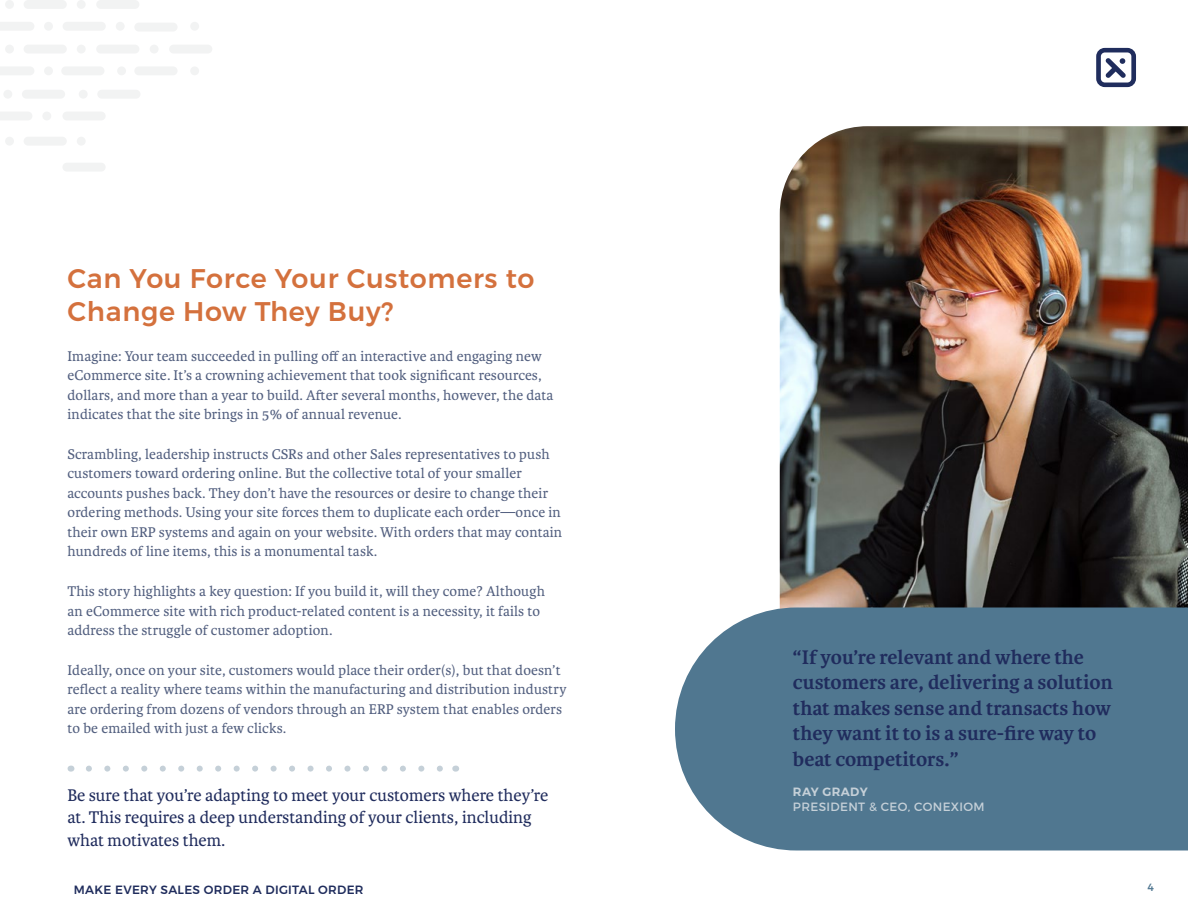
<style>
.page{position:relative;width:1188px;height:918px;background:#fff}
.page>*{position:absolute;margin:0;border:0;box-sizing:border-box;transform-origin:0 0}
.t1{font:500 27px/33px "Montserrat";letter-spacing:.025em;color:#d4713d}
.t2{font:700 21px/25.5px "Karmina";color:#202c5d}
.t3{font:18px/22.5px "Karmina";color:#202c5d}
.t4{font:15px/19.5px "Karmina";letter-spacing:.01em;color:#525f7f}
.t5{font:500 12px "Montserrat";letter-spacing:.025em;color:#202d5d}
.t6{font:12px "Montserrat";letter-spacing:.03em;color:#c5d0d8}
.t7{font:600 12px "Montserrat";letter-spacing:.03em;color:#c5d0d8}
.t8{font:500 10.5px "Montserrat";color:#527892}
</style>
<div class="page">
<svg style="left:1096px;top:48px;width:40px;height:39px"></svg>
<div style="left:190px;top:22px;width:9px;height:9px;background:#f2f3f3;border-radius:50%"></div>
<div style="left:134px;top:66px;width:44px;height:9px;background:#f2f3f3;border-radius:4px"></div>
<div style="left:190px;top:66px;width:9px;height:9px;background:#f2f3f3;border-radius:50%"></div>
<div style="left:61px;top:66px;width:43px;height:9px;background:#f2f3f3;border-radius:4px"></div>
<div style="left:117px;top:66px;width:9px;height:9px;background:#f2f3f3;border-radius:50%"></div>
<div style="left:134px;top:23px;width:44px;height:9px;background:#f2f3f3;border-radius:4px"></div>
<div style="left:169px;top:45px;width:43px;height:9px;background:#f2f3f3;border-radius:4px"></div>
<div style="left:150px;top:45px;width:9px;height:9px;background:#f2f3f3;border-radius:50%"></div>
<div style="left:96px;top:45px;width:43px;height:9px;background:#f2f3f3;border-radius:4px"></div>
<div style="left:96px;top:0;width:43px;height:9px;background:#f2f3f3;border-radius:4px"></div>
<div style="left:62px;top:112px;width:44px;height:8px;background:#f2f3f3;border-radius:4px"></div>
<div style="left:62px;top:163px;width:44px;height:9px;background:#f2f3f3;border-radius:4px"></div>
<div style="left:97px;top:90px;width:43px;height:9px;background:#f2f3f3;border-radius:4px"></div>
<div style="left:79px;top:90px;width:9px;height:9px;background:#f2f3f3;border-radius:50%"></div>
<div style="left:116px;top:22px;width:9px;height:9px;background:#f2f3f3;border-radius:50%"></div>
<div style="left:63px;top:22px;width:43px;height:9px;background:#f2f3f3;border-radius:4px"></div>
<div style="left:44px;top:22px;width:9px;height:9px;background:#f2f3f3;border-radius:50%"></div>
<svg style="left:0;top:22px;width:34px;height:8px"></svg>
<div style="left:77px;top:0;width:9px;height:9px;background:#f2f3f3;border-radius:50%"></div>
<div style="left:24px;top:0;width:43px;height:9px;background:#f2f3f3;border-radius:4px"></div>
<div style="left:5px;top:0;width:9px;height:9px;background:#f2f3f3;border-radius:50%"></div>
<div style="left:44px;top:66px;width:9px;height:9px;background:#f2f3f3;border-radius:50%"></div>
<svg style="left:0;top:67px;width:34px;height:8px"></svg>
<div style="left:77px;top:45px;width:9px;height:9px;background:#f2f3f3;border-radius:50%"></div>
<div style="left:24px;top:45px;width:43px;height:9px;background:#f2f3f3;border-radius:4px"></div>
<div style="left:5px;top:45px;width:9px;height:9px;background:#f2f3f3;border-radius:50%"></div>
<div style="left:77px;top:137px;width:9px;height:9px;background:#f2f3f3;border-radius:50%"></div>
<div style="left:24px;top:137px;width:43px;height:9px;background:#f2f3f3;border-radius:4px"></div>
<div style="left:5px;top:137px;width:9px;height:9px;background:#f2f3f3;border-radius:50%"></div>
<div style="left:42px;top:112px;width:9px;height:8px;background:#f2f3f3;border-radius:50%"></div>
<svg style="left:0;top:112px;width:32px;height:8px"></svg>
<div style="left:22px;top:90px;width:43px;height:9px;background:#f2f3f3;border-radius:4px"></div>
<div style="left:3px;top:90px;width:9px;height:9px;background:#f2f3f3;border-radius:50%"></div>
<img style="left:780px;top:126px;width:408px;height:482px">
<div style="left:675px;top:608px;width:513px;height:242px;background:#507790"></div>
<svg style="left:89px;top:766px;width:354px;height:6px"></svg>
<h1 class="t1" style="left:68px;top:262px;width:469px">Can You Force Your Customers to<br>Change How They Buy?</h1>
<p class="t4" style="left:68px;top:346px;width:487px">Imagine: Your team succeeded in pulling off an interactive and engaging new eCommerce site. It’s a crowning achievement that took significant resources, dollars, and more than a year to build. After several months, however, the data indicates that the site brings in 5% of annual revenue.</p>
<p class="t4" style="left:68px;top:445px;width:496px">Scrambling, leadership instructs CSRs and other Sales representatives to push customers toward ordering online. But the collective total of your smaller accounts pushes back. They don’t have the resources or desire to change their ordering methods. Using your site forces them to duplicate each order—once in their own ERP systems and again on your website. With orders that may contain hundreds of line items, this is a monumental task.</p>
<p class="t4" style="left:68px;top:582px;width:479px">This story highlights a key question: If you build it, will they come? Although an eCommerce site with rich product-related content is a necessity, it fails to address the struggle of customer adoption.</p>
<p class="t4" style="left:68px;top:661px;width:501px">Ideally, once on your site, customers would place their order(s), but that doesn’t reflect a reality where teams within the manufacturing and distribution industry are ordering from dozens of vendors through an ERP system that enables orders to be emailed with just a few clicks.</p>
<p class="t3" style="left:68px;top:784px;width:482px">Be sure that you’re adapting to meet your customers where they’re at. This requires a deep understanding of your clients, including what motivates them.</p>
<h2 class="t2" style="left:793px;top:645px;width:321px">“If you’re relevant and where the customers are, delivering a solution that makes sense and transacts how they want it to is a sure-fire way to beat competitors.”</h2>
<p class="t7" style="left:793px;top:784px;width:76px">RAY GRADY</p>
<p class="t6" style="left:793px;top:799px;width:193px">PRESIDENT &amp; CEO, CONEXIOM</p>
<p class="t5" style="left:74px;top:883px;width:291px">MAKE EVERY SALES ORDER A DIGITAL ORDER</p>
<p class="t8" style="left:1147px;top:880px;width:8px">4</p>
</div>
